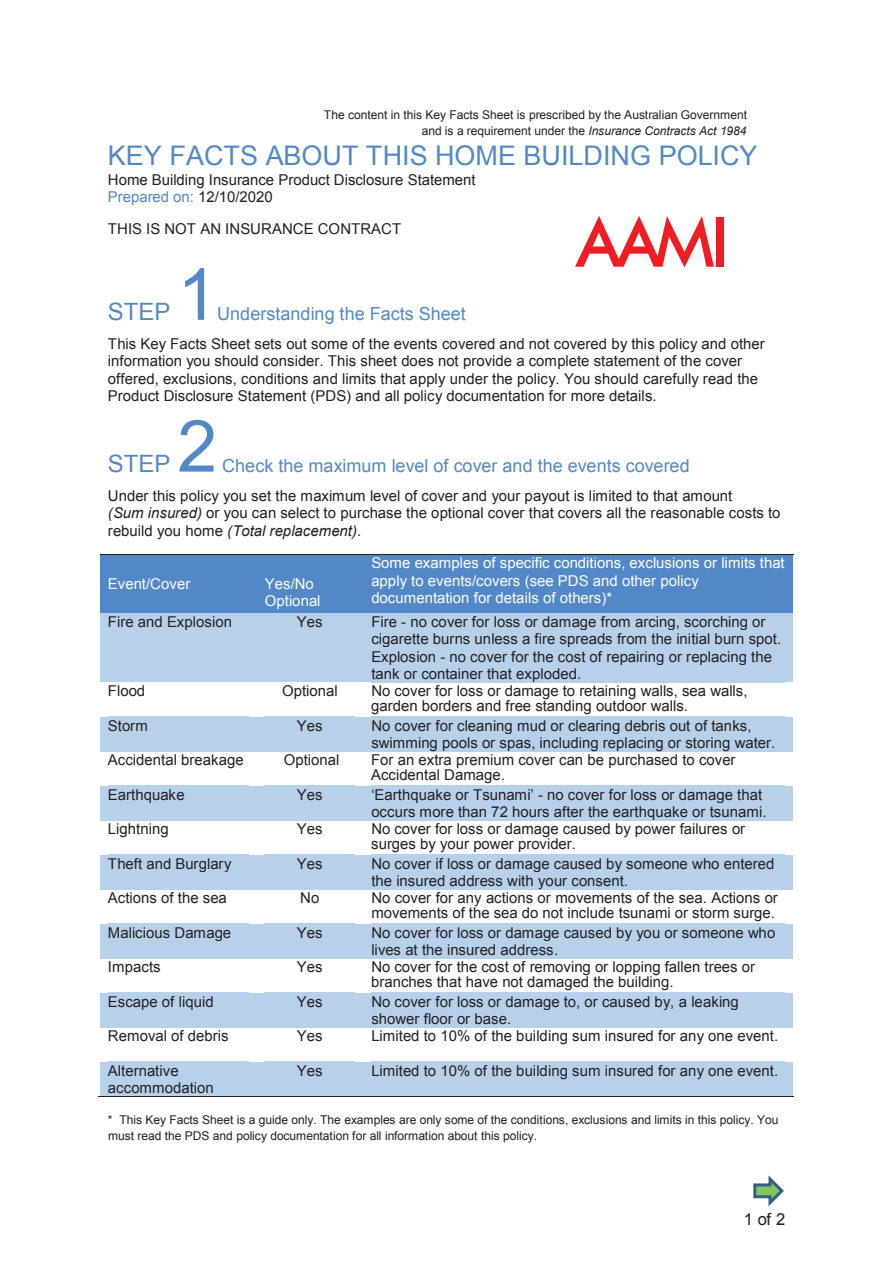
<style>
.page{position:relative;width:893px;height:1263px;background:#fff}
.page>*{position:absolute;margin:0;border:0;box-sizing:border-box;transform-origin:0 0}
.t1{font:72px "Arial";color:#5288c7}
.t2{font:27px "Arial";color:#5288c7}
.t3{font:24px "Arial";color:#5288c7}
.t4{font:18px "Arial";letter-spacing:.005em;color:#5288c7}
.t5{font:16.5px "Arial";color:#231f20}
.t6{font:15px/17.2px "Arial";color:#231f20}
.t7{font:15px/17.2px "Arial";color:#fff}
.t8{font:15px/15px "Arial";color:#231f20}
.t9{font:12px/15.9px "Arial";letter-spacing:-.005em;color:#231f20;text-align:right}
.s1{font-style:italic}
.s2{color:#5288c7}
.s3{font-style:inherit}
</style>
<div class="page">
<svg style="left:753px;top:1175px;width:31px;height:31px"></svg>
<div style="left:100px;top:555px;width:157px;height:58px;background:#5288c7"></div>
<div style="left:257px;top:555px;width:106px;height:58px;background:#5288c7"></div>
<div style="left:363px;top:555px;width:430px;height:58px;background:#5288c7"></div>
<hr style="left:100px;top:554px;width:157px;height:1px;background:#231f20">
<hr style="left:258px;top:554px;width:105px;height:1px;background:#231f20">
<hr style="left:364px;top:554px;width:429px;height:1px;background:#231f20">
<div style="left:100px;top:613px;width:157px;height:69px;background:#b7d1eb"></div>
<div style="left:257px;top:613px;width:106px;height:69px;background:#b7d1eb"></div>
<div style="left:363px;top:613px;width:430px;height:69px;background:#b7d1eb"></div>
<div style="left:100px;top:717px;width:157px;height:34px;background:#b7d1eb"></div>
<div style="left:257px;top:717px;width:106px;height:34px;background:#b7d1eb"></div>
<div style="left:363px;top:717px;width:430px;height:34px;background:#b7d1eb"></div>
<div style="left:100px;top:786px;width:157px;height:34px;background:#b7d1eb"></div>
<div style="left:257px;top:786px;width:106px;height:34px;background:#b7d1eb"></div>
<div style="left:363px;top:786px;width:430px;height:34px;background:#b7d1eb"></div>
<div style="left:100px;top:855px;width:157px;height:34px;background:#b7d1eb"></div>
<div style="left:257px;top:855px;width:106px;height:34px;background:#b7d1eb"></div>
<div style="left:363px;top:855px;width:430px;height:34px;background:#b7d1eb"></div>
<div style="left:100px;top:924px;width:157px;height:34px;background:#b7d1eb"></div>
<div style="left:257px;top:924px;width:106px;height:34px;background:#b7d1eb"></div>
<div style="left:363px;top:924px;width:430px;height:34px;background:#b7d1eb"></div>
<div style="left:100px;top:993px;width:157px;height:34px;background:#b7d1eb"></div>
<div style="left:257px;top:993px;width:106px;height:34px;background:#b7d1eb"></div>
<div style="left:363px;top:993px;width:430px;height:34px;background:#b7d1eb"></div>
<div style="left:100px;top:1062px;width:157px;height:34px;background:#b7d1eb"></div>
<div style="left:257px;top:1062px;width:106px;height:34px;background:#b7d1eb"></div>
<div style="left:363px;top:1062px;width:430px;height:34px;background:#b7d1eb"></div>
<hr style="left:99px;top:1096px;width:158px;height:1px;background:#231f20">
<hr style="left:256px;top:1096px;width:107px;height:1px;background:#231f20">
<hr style="left:363px;top:1096px;width:430px;height:1px;background:#231f20">
<div style="left:715px;top:218px;width:8px;height:49px;background:#ee1d23"></div>
<svg style="left:575px;top:216px;width:139px;height:51px"></svg>
<p class="t9" style="left:324px;top:107px;width:425px">The content in this Key Facts Sheet is prescribed by the Australian Government and is a requirement under the <span class="s1">Insurance Contracts Act 1984</span></p>
<h2 class="t2" style="left:108px;top:137px;width:651px">KEY FACTS ABOUT THIS HOME BUILDING POLICY</h2>
<p class="t6" style="left:108px;top:171px;width:369px">Home Building Insurance Product Disclosure Statement<br><span class="s2">Prepared on:</span> <span class="s3">12/10/2020</span></p>
<p class="t6" style="left:108px;top:221px;width:295px">THIS IS NOT AN INSURANCE CONTRACT</p>
<h1 class="t1" style="left:177px;top:247px;width:42px">1</h1>
<h3 class="t3" style="left:108px;top:296px;width:64px">STEP</h3>
<p class="t4" style="left:217px;top:302px;width:250px">Understanding the Facts Sheet</p>
<p class="t6" style="left:108px;top:335px;width:658px">This Key Facts Sheet sets out some of the events covered and not covered by this policy and other information you should consider. This sheet does not provide a complete statement of the cover offered, exclusions, conditions and limits that apply under the policy. You should carefully read the Product Disclosure Statement (PDS) and all policy documentation for more details.</p>
<h1 class="t1" style="left:177px;top:399px;width:42px">2</h1>
<h3 class="t3" style="left:108px;top:447px;width:64px">STEP</h3>
<p class="t4" style="left:222px;top:453px;width:469px">Check the maximum level of cover and the events covered</p>
<p class="t6" style="left:108px;top:487px;width:674px">Under this policy you set the maximum level of cover and your payout is limited to that amount<br><span class="s1">(Sum insured)</span> or you can select to purchase the optional cover that covers all the reasonable costs to rebuild you home <span class="s1">(Total replacement)</span>.</p>
<p class="t7" style="left:108px;top:575px;width:84px">Event/Cover</p>
<p class="t7" style="left:265px;top:575px;width:57px">Yes/No<br>Optional</p>
<p class="t7" style="left:371px;top:555px;width:415px">Some examples of specific conditions, exclusions or limits that apply to events/covers (see PDS and other policy documentation for details of others)*</p>
<p class="t6" style="left:108px;top:613px;width:126px">Fire and Explosion</p>
<p class="t6" style="left:297px;top:613px;width:27px">Yes</p>
<p class="t6" style="left:371px;top:613px;width:411px">Fire - no cover for loss or damage from arcing, scorching or cigarette burns unless a fire spreads from the initial burn spot.<br>Explosion - no cover for the cost of repairing or replacing the tank or container that exploded.</p>
<p class="t6" style="left:108px;top:682px;width:39px">Flood</p>
<p class="t6" style="left:282px;top:682px;width:57px">Optional</p>
<p class="t6" style="left:371px;top:683px;width:378px;line-height:15px">No cover for loss or damage to retaining walls, sea walls, garden borders and free standing outdoor walls.</p>
<p class="t6" style="left:108px;top:717px;width:41px">Storm</p>
<p class="t6" style="left:297px;top:717px;width:27px">Yes</p>
<p class="t6" style="left:371px;top:717px;width:406px">No cover for cleaning mud or clearing debris out of tanks, swimming pools or spas, including replacing or storing water.</p>
<p class="t6" style="left:108px;top:751px;width:137px">Accidental breakage</p>
<p class="t8" style="left:284px;top:753px;width:57px">Optional</p>
<p class="t8" style="left:371px;top:752px;width:366px">For an extra premium cover can be purchased to cover<br>Accidental Damage.</p>
<p class="t6" style="left:108px;top:786px;width:78px">Earthquake</p>
<p class="t6" style="left:297px;top:786px;width:27px">Yes</p>
<p class="t6" style="left:371px;top:786px;width:397px">‘Earthquake or Tsunami’ - no cover for loss or damage that occurs more than 72 hours after the earthquake or tsunami.</p>
<p class="t6" style="left:108px;top:820px;width:62px">Lightning</p>
<p class="t6" style="left:297px;top:820px;width:27px">Yes</p>
<p class="t6" style="left:371px;top:821px;width:375px;line-height:15px">No cover for loss or damage caused by power failures or surges by your power provider.</p>
<p class="t6" style="left:108px;top:855px;width:125px">Theft and Burglary</p>
<p class="t6" style="left:297px;top:855px;width:27px">Yes</p>
<p class="t6" style="left:371px;top:855px;width:405px">No cover if loss or damage caused by someone who entered the insured address with your consent.</p>
<p class="t6" style="left:108px;top:889px;width:120px">Actions of the sea</p>
<p class="t6" style="left:300px;top:889px;width:21px">No</p>
<p class="t6" style="left:371px;top:890px;width:408px;line-height:15px">No cover for any actions or movements of the sea. Actions or movements of the sea do not include tsunami or storm surge.</p>
<p class="t6" style="left:108px;top:924px;width:125px">Malicious Damage</p>
<p class="t6" style="left:297px;top:924px;width:27px">Yes</p>
<p class="t6" style="left:371px;top:924px;width:406px">No cover for loss or damage caused by you or someone who lives at the insured address.</p>
<p class="t6" style="left:108px;top:958px;width:54px">Impacts</p>
<p class="t6" style="left:297px;top:958px;width:27px">Yes</p>
<p class="t6" style="left:371px;top:959px;width:385px;line-height:15px">No cover for the cost of removing or lopping fallen trees or branches that have not damaged the building.</p>
<p class="t6" style="left:108px;top:993px;width:107px">Escape of liquid</p>
<p class="t6" style="left:297px;top:993px;width:27px">Yes</p>
<p class="t6" style="left:371px;top:993px;width:369px">No cover for loss or damage to, or caused by, a leaking shower floor or base.</p>
<p class="t6" style="left:108px;top:1027px;width:122px">Removal of debris</p>
<p class="t6" style="left:297px;top:1027px;width:27px">Yes</p>
<p class="t6" style="left:371px;top:1027px;width:408px">Limited to 10% of the building sum insured for any one event.</p>
<p class="t6" style="left:108px;top:1062px;width:107px">Alternative accommodation</p>
<p class="t6" style="left:297px;top:1062px;width:27px">Yes</p>
<p class="t6" style="left:371px;top:1062px;width:408px">Limited to 10% of the building sum insured for any one event.</p>
<p class="t9" style="left:108px;top:1112px;width:672px;text-align:left">* This Key Facts Sheet is a guide only. The examples are only some of the conditions, exclusions and limits in this policy. You must read the PDS and policy documentation for all information about this policy.</p>
<p class="t5" style="left:744px;top:1208px;width:43px">1 of 2</p>
</div>
